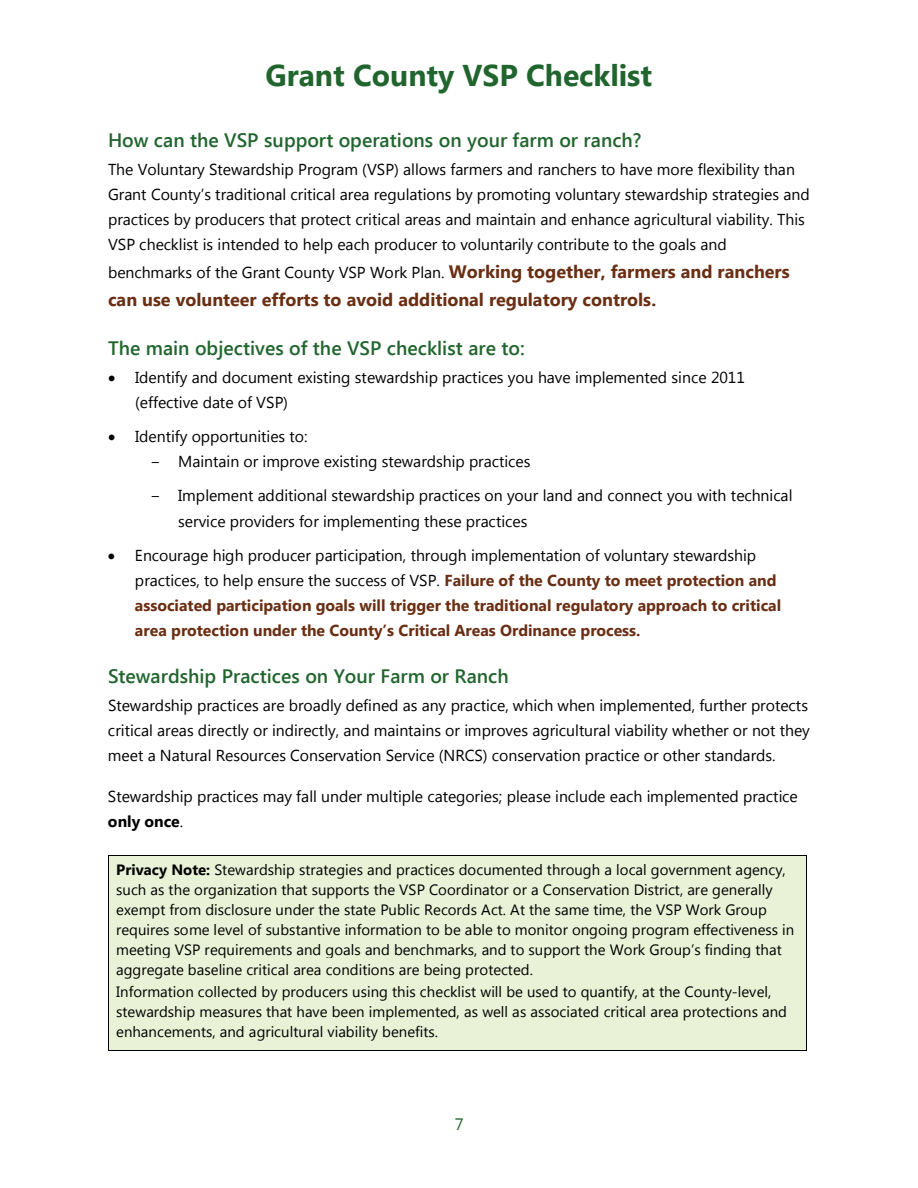
<style>
.page{position:relative;width:918px;height:1188px;background:#fff}
.page>*{position:absolute;margin:0;border:0;box-sizing:border-box;transform-origin:0 0}
.t1{font:700 30px "Segoe UI";color:#21652e}
.t2{font:600 19.5px "Segoe UI";color:#21652e}
.t3{font:700 18px "Segoe UI";color:#6a2e13}
.t4{font:16.5px "Segoe UI";color:#21652e}
.t5{font:15.9px/25.2px "Segoe UI";color:#000}
.t6{font:700 15.9px/25.2px "Segoe UI";letter-spacing:-.005em;color:#6a2e13}
.t7{font:15px/20px "Segoe UI";color:#000}
.s1{font-weight:700;font-size:18px;color:#6a2e13}
.s2{color:#000}
.s3{font-weight:400;color:#000}
.s4{font-weight:700}
</style>
<div class="page">
<div style="left:108px;top:856px;width:698px;height:194px;background:#e9f1d6"></div>
<hr style="left:108px;top:855px;width:698px;height:1px;background:#000">
<hr style="left:108px;top:856px;width:1px;height:194px;background:#000">
<hr style="left:108px;top:1050px;width:698px;height:1px;background:#000">
<hr style="left:806px;top:856px;width:1px;height:194px;background:#000">
<h1 class="t1" style="left:266px;top:54px;width:388px">Grant County VSP Checklist</h1>
<h2 class="t2" style="left:108px;top:126px;width:535px">How can the VSP support operations on your farm or ranch?</h2>
<p class="t5" style="left:108px;top:156px;width:703px">The Voluntary Stewardship Program (VSP) allows farmers and ranchers to have more flexibility than Grant County’s traditional critical area regulations by promoting voluntary stewardship strategies and practices by producers that protect critical areas and maintain and enhance agricultural viability. This VSP checklist is intended to help each producer to voluntarily contribute to the goals and</p>
<p class="t5" style="left:108px;top:259px;width:683px">benchmarks of the Grant County VSP Work Plan. <span class="s1">Working together, farmers and ranchers</span></p>
<p class="t3" style="left:108px;top:287px;width:550px">can use volunteer efforts to avoid additional regulatory controls.</p>
<h2 class="t2" style="left:108px;top:334px;width:418px">The main objectives of the VSP checklist are to:</h2>
<p class="t5" style="left:135px;top:364px;width:611px;text-indent:-27px">• Identify and document existing stewardship practices you have implemented since 2011 (effective date of VSP)</p>
<p class="t5" style="left:108px;top:423px;width:201px">• Identify opportunities to:</p>
<p class="t5" style="left:151px;top:448px;width:381px">‒ Maintain or improve existing stewardship practices</p>
<p class="t5" style="left:178px;top:482px;width:616px;text-indent:-27px">‒ Implement additional stewardship practices on your land and connect you with technical service providers for implementing these practices</p>
<p class="t6" style="left:135px;top:542px;width:648px;text-indent:-27px"><span class="s2">•</span> <span class="s3">Encourage high producer participation, through implementation of voluntary stewardship practices, to help ensure the success of VSP.</span> Failure of the County to meet protection and associated participation goals will trigger the traditional regulatory approach to critical area protection under the County’s Critical Areas Ordinance process.</p>
<h2 class="t2" style="left:108px;top:663px;width:402px">Stewardship Practices on Your Farm or Ranch</h2>
<p class="t5" style="left:108px;top:692px;width:703px;text-align:justify">Stewardship practices are broadly defined as any practice, which when implemented, further protects critical areas directly or indirectly, and maintains or improves agricultural viability whether or not they meet a Natural Resources Conservation Service (NRCS) conservation practice or other standards.</p>
<p class="t5" style="left:108px;top:783px;width:691px">Stewardship practices may fall under multiple categories; please include each implemented practice <span class="s4">only once</span>.</p>
<p class="t7" style="left:116px;top:859px;width:680px"><span class="s4">Privacy Note:</span> Stewardship strategies and practices documented through a local government agency, such as the organization that supports the VSP Coordinator or a Conservation District, are generally exempt from disclosure under the state Public Records Act. At the same time, the VSP Work Group requires some level of substantive information to be able to monitor ongoing program effectiveness in meeting VSP requirements and goals and benchmarks, and to support the Work Group’s finding that aggregate baseline critical area conditions are being protected.</p>
<p class="t7" style="left:116px;top:981px;width:672px">Information collected by producers using this checklist will be used to quantify, at the County-level, stewardship measures that have been implemented, as well as associated critical area protections and enhancements, and agricultural viability benefits.</p>
<p class="t4" style="left:455px;top:1112px;width:10px">7</p>
</div>
